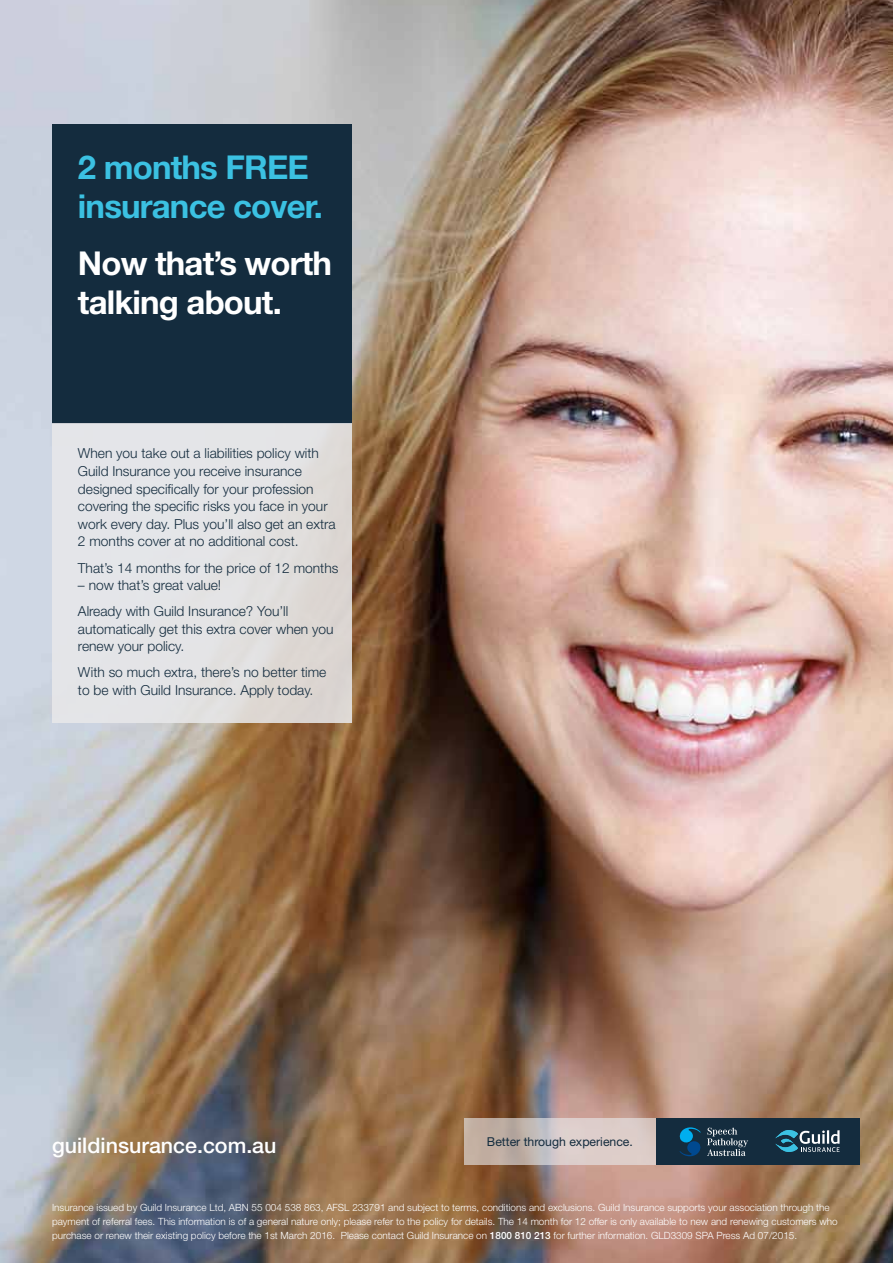
<style>
.page{position:relative;width:893px;height:1263px;background:#fff}
.page>*{position:absolute;margin:0;border:0;box-sizing:border-box;transform-origin:0 0}
.t1{font:700 33px/39px "Helvetica Neue LT Std";letter-spacing:-.025em;color:#fff}
.t2{font:700 33px/39px "Helvetica Neue LT Std";letter-spacing:-.025em;color:#3bc1e2}
.t3{font:500 21.45px "Helvetica Neue LT Std";color:#fff}
.t4{font:300 13.8px/17.5px "Helvetica Neue LT Std";color:#142c3e}
.t5{font:12.3px "Helvetica Neue LT Std";color:#142c3e}
.t6{font:300 9.9px/13.8px "Helvetica Neue LT Std";color:#fff}
.s1{font-weight:500}
</style>
<div class="page">
<img style="left:0;top:0;width:893px;height:1263px">
<div style="left:52px;top:124px;width:300px;height:300px;background:#142c3e"></div>
<div style="left:52px;top:424px;width:300px;height:299px;background:linear-gradient(to right,#e6e9ee,#dedad6)"></div>
<div style="left:656px;top:1119px;width:204px;height:46px;background:#142c3e"></div>
<svg style="left:464px;top:1119px;width:192px;height:46px;fill:#d6c9c7"></svg>
<svg style="left:775px;top:1130px;width:65px;height:22px"></svg>
<svg style="left:707px;top:1127px;width:41px;height:29px"></svg>
<svg style="left:679px;top:1127px;width:22px;height:30px"></svg>
<h1 class="t2" style="left:78px;top:147px;width:247px">2 months FREE insurance cover.</h1>
<h1 class="t1" style="left:78px;top:243px;width:256px">Now that’s worth talking about.</h1>
<p class="t4" style="left:78px;top:444px;width:259px">When you take out a liabilities policy with Guild Insurance you receive insurance designed specifically for your profession covering the specific risks you face in your work every day. Plus you’ll also get an extra 2 months cover at no additional cost.</p>
<h3 class="t4" style="left:78px;top:558px;width:262px">That’s 14 months for the price of 12 months</h3>
<h3 class="t4" style="left:78px;top:572px;width:212px;line-height:26.1px">– now that’s great value!<br>Already with Guild Insurance? You’ll</h3>
<h3 class="t4" style="left:78px;top:620px;width:257px">automatically get this extra cover when you renew your policy.</h3>
<h3 class="t4" style="left:78px;top:663px;width:250px">With so much extra, there’s no better time to be with Guild Insurance. Apply today.</h3>
<h2 class="t3" style="left:52px;top:1133px;width:226px">guildinsurance.com.au</h2>
<p class="t5" style="left:487px;top:1134px;width:148px">Better through experience.</p>
<p class="t6" style="left:52px;top:1200px;width:787px">Insurance issued by Guild Insurance Ltd, ABN 55 004 538 863, AFSL 233791 and subject to terms, conditions and exclusions. Guild Insurance supports your association through the payment of referral fees. This information is of a general nature only; please refer to the policy for details. The 14 month for 12 offer is only available to new and renewing customers who purchase or renew their existing policy before the 1st March 2016. Please contact Guild Insurance on <span class="s1">1800 810 213</span> for further information. GLD3309 SPA Press Ad 07/2015.</p>
</div>
